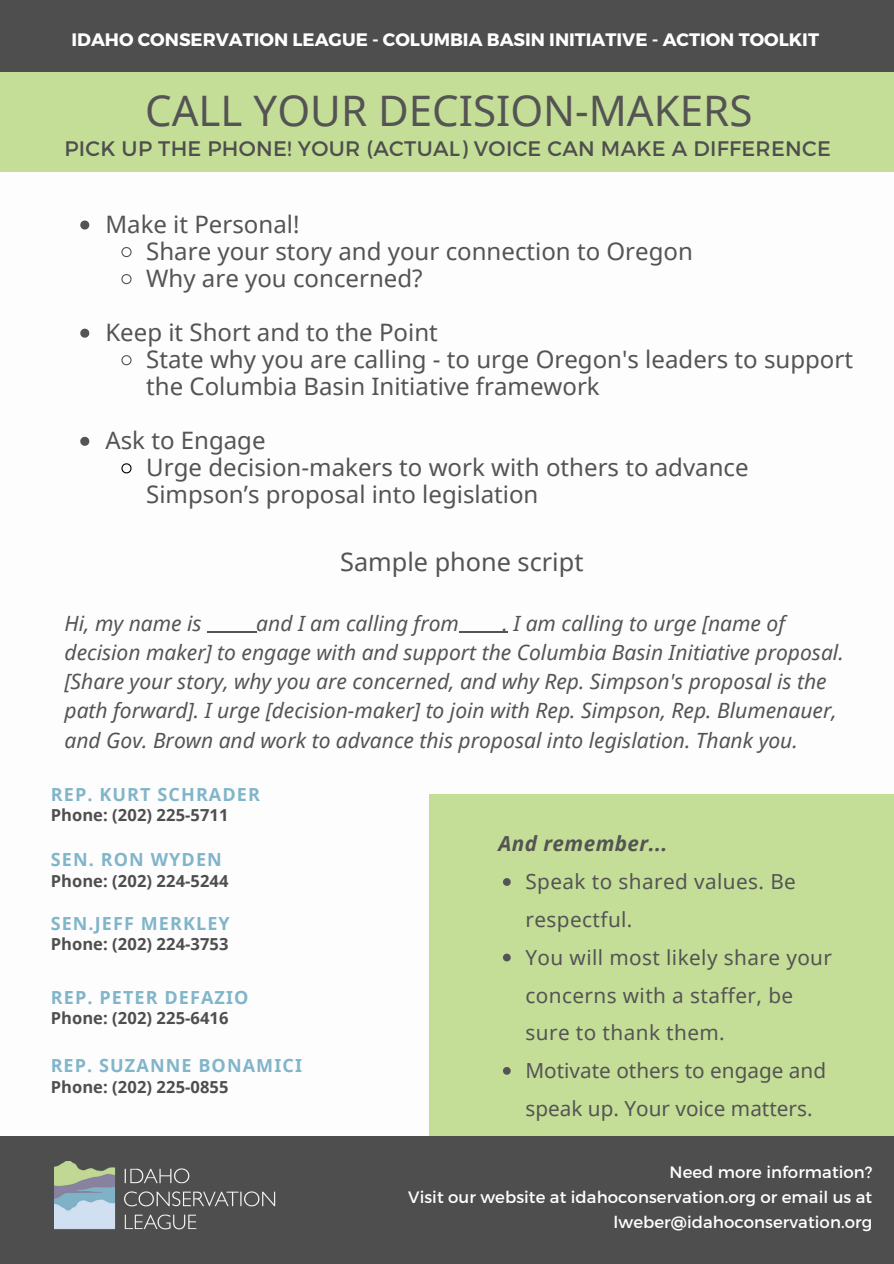
<style>
.page{position:relative;width:894px;height:1264px;background:#fff}
.page>*{position:absolute;margin:0;border:0;box-sizing:border-box;transform-origin:0 0}
.t1{font:42px "Noto Sans";color:#545454}
.t2{font:25.2px "Noto Sans";color:#545454}
.t3{font:24px/27px "Noto Sans";color:#545454}
.t4{font:italic 21px/29.2px "Noto Sans";color:#545454}
.t5{font:21px "Montserrat";letter-spacing:.015em;color:#4e4e4e}
.t6{font:20.7px/37.8px "Noto Sans";letter-spacing:.02em;color:#545454}
.t7{font:20.7px/37.8px "Noto Sans";color:#545454}
.t8{font:italic 700 20.7px "Noto Sans";letter-spacing:.02em;color:#545454}
.t9{font:700 18px "Noto Sans";letter-spacing:.06em;color:#81b5ca}
.t10{font:700 18px "Montserrat";color:#fff}
.t11{font:16.5px/24.8px "Montserrat";letter-spacing:.005em;color:#fff;text-align:right}
.t12{font:700 16.5px "Noto Sans";letter-spacing:.005em;color:#4e4e4e}
</style>
<div class="page">
<div style="left:0;top:0;width:893px;height:171px;background:#c4de97"></div>
<div style="left:0;top:0;width:893px;height:71px;background:#4e4e4e"></div>
<div style="left:429px;top:794px;width:464px;height:391px;background:#c4de97"></div>
<div style="left:0;top:1136px;width:893px;height:127px;background:#4e4e4e"></div>
<svg style="left:503px;top:878px;width:7px;height:7px"></svg>
<svg style="left:503px;top:953px;width:7px;height:8px"></svg>
<svg style="left:503px;top:1067px;width:7px;height:7px"></svg>
<img style="left:55px;top:1161px;width:221px;height:69px">
<svg style="left:80px;top:220px;width:9px;height:9px"></svg>
<svg style="left:121px;top:247px;width:11px;height:11px"></svg>
<svg style="left:121px;top:274px;width:11px;height:11px"></svg>
<svg style="left:80px;top:329px;width:9px;height:9px"></svg>
<svg style="left:121px;top:355px;width:11px;height:11px"></svg>
<svg style="left:80px;top:437px;width:9px;height:9px"></svg>
<svg style="left:121px;top:463px;width:11px;height:11px"></svg>
<hr style="left:207px;top:631px;width:49px;height:1px;background:#545454">
<hr style="left:459px;top:631px;width:43px;height:1px;background:#545454">
<p class="t10" style="left:71px;top:27px;width:748px">IDAHO CONSERVATION LEAGUE - COLUMBIA BASIN INITIATIVE - ACTION TOOLKIT</p>
<p class="t1" style="left:145px;top:81px;width:608px">CALL YOUR DECISION-MAKERS</p>
<p class="t5" style="left:64px;top:135px;width:767px">PICK UP THE PHONE! YOUR (ACTUAL) VOICE CAN MAKE A DIFFERENCE</p>
<p class="t3" style="left:105px;top:210px;width:195px">Make it Personal!</p>
<p class="t3" style="left:146px;top:237px;width:548px">Share your story and your connection to Oregon</p>
<p class="t3" style="left:146px;top:264px;width:278px">Why are you concerned?</p>
<p class="t3" style="left:105px;top:318px;width:334px">Keep it Short and to the Point</p>
<p class="t3" style="left:146px;top:345px;width:708px">State why you are calling - to urge Oregon's leaders to support the Columbia Basin Initiative framework</p>
<p class="t3" style="left:105px;top:426px;width:162px">Ask to Engage</p>
<p class="t3" style="left:146px;top:453px;width:603px">Urge decision-makers to work with others to advance<br>Simpson’s proposal into legislation</p>
<p class="t2" style="left:340px;top:544px;width:245px">Sample phone script</p>
<p class="t4" style="left:64px;top:607px;width:780px;text-indent:438px">. I am calling to urge [name of decision maker] to engage with and support the Columbia Basin Initiative proposal. [Share your story, why you are concerned, and why Rep. Simpson's proposal is the path forward]. I urge [decision-maker] to join with Rep. Simpson, Rep. Blumenauer, and Gov. Brown and work to advance this proposal into legislation. Thank you.</p>
<p class="t4" style="left:64px;top:607px;width:139px">Hi, my name is</p>
<p class="t4" style="left:256px;top:607px;width:204px">and I am calling from</p>
<p class="t9" style="left:51px;top:781px;width:210px">REP. KURT SCHRADER</p>
<p class="t12" style="left:51px;top:803px;width:179px">Phone: (202) 225-5711</p>
<p class="t9" style="left:51px;top:847px;width:172px">SEN. RON WYDEN</p>
<p class="t12" style="left:51px;top:869px;width:179px">Phone: (202) 224-5244</p>
<p class="t9" style="left:51px;top:910px;width:180px">SEN.JEFF MERKLEY</p>
<p class="t12" style="left:51px;top:932px;width:179px">Phone: (202) 224-3753</p>
<p class="t9" style="left:51px;top:984px;width:199px">REP. PETER DEFAZIO</p>
<p class="t12" style="left:51px;top:1006px;width:179px">Phone: (202) 225-6416</p>
<p class="t9" style="left:51px;top:1052px;width:253px">REP. SUZANNE BONAMICI</p>
<p class="t12" style="left:51px;top:1075px;width:179px">Phone: (202) 225-0855</p>
<p class="t8" style="left:498px;top:829px;width:170px">And remember...</p>
<p class="t6" style="left:525px;top:862px;width:272px">Speak to shared values. Be respectful.</p>
<p class="t6" style="left:525px;top:937px;width:308px">You will most likely share your concerns with a staffer, be sure to thank them.</p>
<p class="t7" style="left:525px;top:1051px;width:302px">Motivate others to engage and speak up. Your voice matters.</p>
<p class="t11" style="left:669px;top:1158px;width:204px">Need more information?</p>
<p class="t11" style="left:408px;top:1183px;width:465px">Visit our website at idahoconservation.org or email us at lweber@idahoconservation.org</p>
</div>
